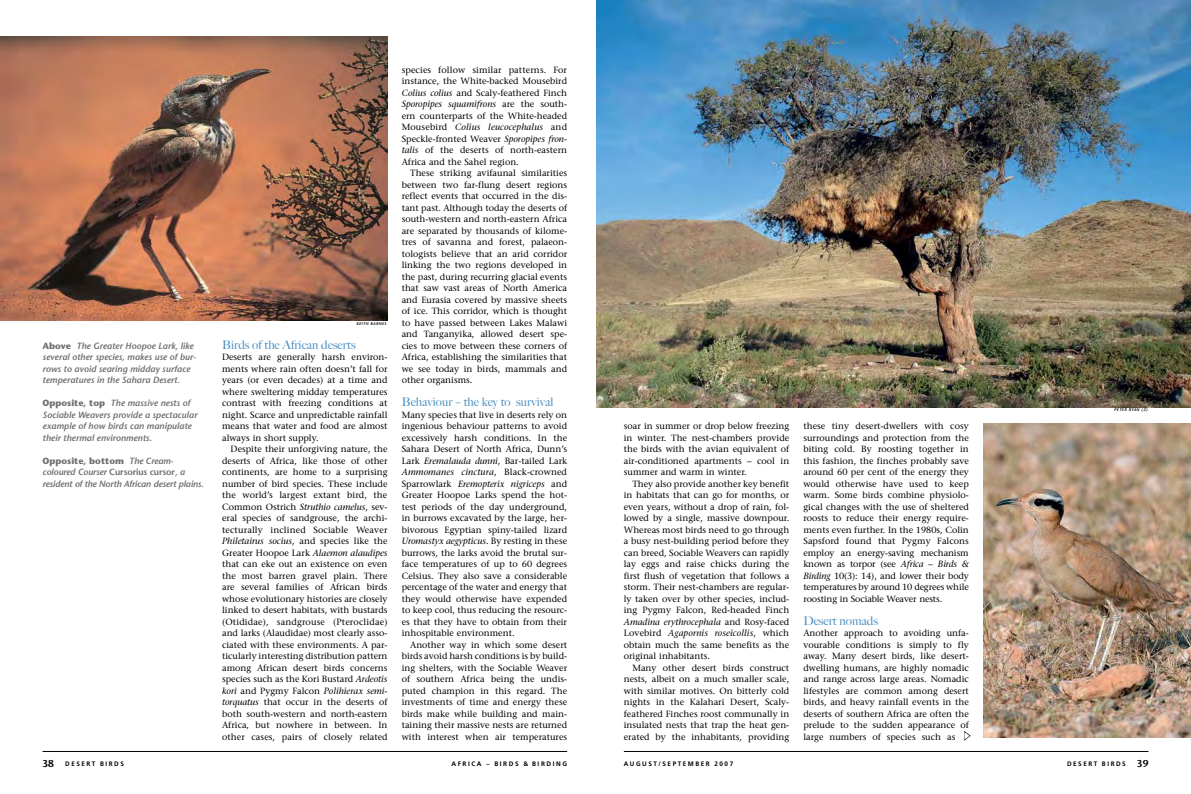
<style>
.page{position:relative;width:1191px;height:794px;background:#fff}
.page>*{position:absolute;margin:0;border:0;box-sizing:border-box;transform-origin:0 0}
.t1{font:500 12px "Big Caslon";color:#4c8fc0}
.t2{font:9px/11.5px "Stone Serif";color:#000;text-align:justify}
.t3{font:italic 600 9px/11.5px "Stone Sans";color:#6d6f71}
.t4{font:700 6.5px "Frutiger";letter-spacing:.24em;color:#000}
.t5{font:italic 600 4px "Stone Sans";letter-spacing:.1em;color:#000}
.s1{font-weight:700;font-style:normal}
.s2{font-style:normal}
.s3{font-style:italic}
.s4{font-family:"Stone Sans";font-weight:600;font-size:10px}
</style>
<div class="page">
<hr style="left:43px;top:751px;width:524px;height:1px;background:#000">
<hr style="left:624px;top:751px;width:524px;height:1px;background:#000">
<img style="left:597px;top:0;width:594px;height:407px">
<img style="left:0;top:36px;width:387px;height:285px">
<img style="left:983px;top:423px;width:208px;height:315px">
<svg style="left:964px;top:731px;width:6px;height:9px"></svg>
<p class="t3" style="left:43px;top:340px;width:155px"><span class="s1">Above</span> The Greater Hoopoe Lark, like several other species, makes use of bur&shy;rows to avoid searing midday surface temperatures in the Sahara Desert.</p>
<p class="t3" style="left:43px;top:397px;width:157px"><span class="s1">Opposite, top</span> The massive nests of Sociable Weavers provide a spectacular example of how birds can manipulate their thermal environments.</p>
<p class="t3" style="left:43px;top:455px;width:163px"><span class="s1">Opposite, bottom</span> The Cream&shy;coloured Courser <span class="s2">Cursorius cursor</span>, a resident of the North African desert plains.</p>
<p class="t5" style="left:356px;top:321px;width:31px">keith barnes</p>
<h1 class="t1" style="left:222px;top:337px;width:135px">Birds of the African deserts</h1>
<p class="t2" style="left:222px;top:351px;width:167px">Deserts are generally harsh environ&shy;ments where rain often doesn’t fall for years (or even decades) at a time and where sweltering midday temperatures contrast with freezing conditions at night. Scarce and unpredictable rainfall means that water and food are almost always in short supply.</p>
<p class="t2" style="left:222px;top:443px;width:167px;text-indent:9px">Despite their unforgiving nature, the deserts of Africa, like those of other continents, are home to a surprising number of bird species. These include the world’s largest extant bird, the Common Ostrich <span class="s3">Struthio camelus</span>, sev&shy;eral species of sandgrouse, the archi&shy;tecturally inclined Sociable Weaver <span class="s3">Philetairus socius</span>, and species like the Greater Hoopoe Lark <span class="s3">Alaemon alaudipes </span>that can eke out an existence on even the most barren gravel plain. There are several families of African birds whose evolutionary histories are closely linked to desert habitats, with bustards (Otididae), sandgrouse (Pteroclidae) and larks (Alaudidae) most clearly asso&shy;ciated with these environments. A par&shy;ticularly interesting distribution pattern among African desert birds concerns species such as the Kori Bustard <span class="s3">Ardeotis kori</span> and Pygmy Falcon <span class="s3">Polihierax semi&shy;torquatus</span> that occur in the deserts of both south-western and north-eastern Africa, but nowhere in between. In other cases, pairs of closely related</p>
<p class="t2" style="left:402px;top:64px;width:167px">species follow similar patterns. For instance, the White-backed Mousebird <span class="s3">Colius colius</span> and Scaly-feathered Finch <span class="s3">Sporopipes squamifrons</span> are the south&shy;ern counterparts of the White-headed Mousebird <span class="s3">Colius leucocephalus</span> and Speckle-fronted Weaver <span class="s3">Sporopipes fron&shy;talis</span> of the deserts of north-eastern Africa and the Sahel region.</p>
<p class="t2" style="left:402px;top:167px;width:167px;text-indent:9px">These striking avifaunal similarities between two far-flung desert regions reflect events that occurred in the dis&shy;tant past. Although today the deserts of south-western and north-eastern Africa are separated by thousands of kilome&shy;tres of savanna and forest, palaeon&shy;tologists believe that an arid corridor linking the two regions developed in the past, during recurring glacial events that saw vast areas of North America and Eurasia covered by massive sheets of ice. This corridor, which is thought to have passed between Lakes Malawi and Tanganyika, allowed desert spe&shy;cies to move between these corners of Africa, establishing the similarities that we see today in birds, mammals and other organisms.</p>
<h1 class="t1" style="left:402px;top:395px;width:153px">Behaviour – the key to survival</h1>
<p class="t2" style="left:402px;top:409px;width:167px">Many species that live in deserts rely on ingenious behaviour patterns to avoid excessively harsh conditions. In the Sahara Desert of North Africa, Dunn’s Lark <span class="s3">Eremalauda dunni</span>, Bar-tailed Lark <span class="s3">Ammomanes cinctura</span>, Black-crowned Sparrowlark <span class="s3">Eremopterix nigriceps</span> and Greater Hoopoe Larks spend the hot&shy;test periods of the day underground, in burrows excavated by the large, her&shy;bivorous Egyptian spiny-tailed lizard <span class="s3">Uromastyx aegypticus</span>. By resting in these burrows, the larks avoid the brutal sur&shy;face temperatures of up to 60 degrees Celsius. They also save a considerable percentage of the water and energy that they would otherwise have expended to keep cool, thus reducing the resourc&shy;es that they have to obtain from their inhospitable environment.</p>
<p class="t2" style="left:402px;top:639px;width:167px;text-indent:9px">Another way in which some desert birds avoid harsh conditions is by build&shy;ing shelters, with the Sociable Weaver of southern Africa being the undis&shy;puted champion in this regard. The investments of time and energy these birds make while building and main&shy;taining their massive nests are returned with interest when air temperatures</p>
<p class="t2" style="left:624px;top:420px;width:167px">soar in summer or drop below freezing in winter. The nest-chambers provide the birds with the avian equivalent of air-conditioned apartments – cool in summer and warm in winter.</p>
<p class="t2" style="left:624px;top:478px;width:167px;text-indent:9px">They also provide another key benefit in habitats that can go for months, or even years, without a drop of rain, fol&shy;lowed by a single, massive downpour.<br>Whereas most birds need to go through a busy nest-building period before they can breed, Sociable Weavers can rapidly lay eggs and raise chicks during the first flush of vegetation that follows a storm. Their nest-chambers are regular&shy;ly taken over by other species, includ&shy;ing Pygmy Falcon, Red-headed Finch <span class="s3">Amadina erythrocephala</span> and Rosy-faced Lovebird <span class="s3">Agapornis roseicollis</span>, which obtain much the same benefits as the original inhabitants.</p>
<p class="t2" style="left:624px;top:662px;width:167px;text-indent:9px">Many other desert birds construct nests, albeit on a much smaller scale, with similar motives. On bitterly cold nights in the Kalahari Desert, Scaly&shy;feathered Finches roost communally in insulated nests that trap the heat gen&shy;erated by the inhabitants, providing</p>
<p class="t2" style="left:803px;top:420px;width:167px">these tiny desert-dwellers with cosy surroundings and protection from the biting cold. By roosting together in this fashion, the finches probably save around 60 per cent of the energy they would otherwise have used to keep warm. Some birds combine physiolo&shy;gical changes with the use of sheltered roosts to reduce their energy require&shy;ments even further. In the 1980s, Colin Sapsford found that Pygmy Falcons employ an energy-saving mechanism known as torpor (see <span class="s3">Africa – Birds &amp; Birding</span> 10(3): 14), and lower their body temperatures by around 10 degrees while roosting in Sociable Weaver nests.</p>
<h1 class="t1" style="left:803px;top:613px;width:76px">Desert nomads</h1>
<p class="t2" style="left:803px;top:627px;width:167px">Another approach to avoiding unfa&shy;vourable conditions is simply to fly away. Many desert birds, like desert&shy;dwelling humans, are highly nomadic and range across large areas. Nomadic lifestyles are common among desert birds, and heavy rainfall events in the deserts of southern Africa are often the prelude to the sudden appearance of large numbers of species such as</p>
<p class="t5" style="left:1114px;top:407px;width:35px">peter ryan (2)</p>
<p class="t4" style="left:43px;top:760px;width:83px"><span class="s4">38</span> DESERT BIRDS</p>
<p class="t4" style="left:451px;top:760px;width:117px">AFRICA – BIRDS &amp; BIRDING</p>
<p class="t4" style="left:624px;top:760px;width:111px">AUGUST/SEPTEMBER 2007</p>
<p class="t4" style="left:1067px;top:760px;width:83px">DESERT BIRDS <span class="s4">39</span></p>
</div>
